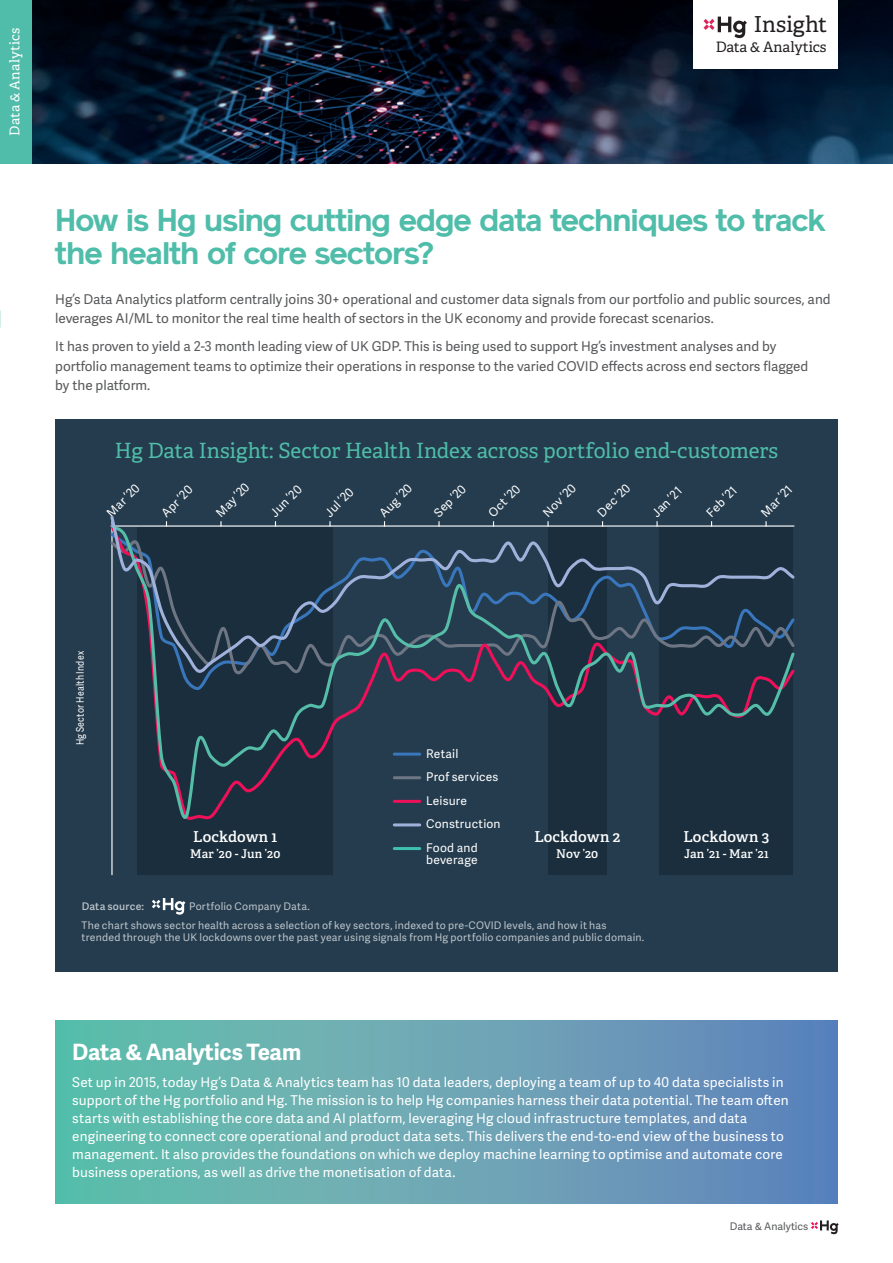
<style>
.page{position:relative;width:893px;height:1263px;background:#fff}
.page>*{position:absolute;margin:0;border:0;box-sizing:border-box;transform-origin:0 0}
.t1{font:700 30.75px/33px "Reader";letter-spacing:-.03em;color:#4fbda9}
.t2{font:700 22.5px "Adelle Sans";letter-spacing:-.005em;color:#fff}
.t3{font:22.05px "Adelle";color:#231f20}
.t4{font:21px "Adelle";letter-spacing:-.005em;color:#4fbda9}
.t5{font:600 15px "Adelle";letter-spacing:.01em;color:#fff}
.t6{font:14.4px "Adelle";letter-spacing:-.01em;color:#231f20}
.t7{font:13.5px/18px "Adelle Sans";letter-spacing:.01em;color:#fff}
.t8{font:13.5px/19.5px "Adelle Sans";color:#57585a}
.t9{font:13.5px "Adelle";letter-spacing:.015em;color:#fff}
.t10{font:12px/23.5px "Adelle Sans";letter-spacing:.015em;color:#fff}
.t11{font:600 12px "Adelle";letter-spacing:.02em;color:#fff}
.t12{font:10.5px/19.2px "Adelle Sans";letter-spacing:.02em;color:#fff}
.t13{font:10.5px "Adelle Sans";letter-spacing:.02em;color:#fff;scale:.83 1}
.t14{font:10.5px "Adelle Sans";color:#57585a}
.t15{font:600 10.5px "Adelle Sans";letter-spacing:.02em;color:#fff}
</style>
<div class="page">
<img style="left:32px;top:0;width:861px;height:164px">
<div style="left:55px;top:419px;width:783px;height:553px;background:#243c4e"></div>
<div style="left:138px;top:527px;width:195px;height:347px;background:#1a2e3d"></div>
<div style="left:548px;top:527px;width:58px;height:347px;background:#1a2e3d"></div>
<div style="left:660px;top:527px;width:133px;height:347px;background:#1a2e3d"></div>
<hr style="left:394px;top:823px;width:26px;height:3px;background:#a0b2db">
<hr style="left:394px;top:847px;width:26px;height:3px;background:#3fbfae">
<hr style="left:111px;top:522px;width:2px;height:352px;background:#fff">
<svg style="left:152px;top:898px;width:33px;height:17px"></svg>
<svg style="left:111px;top:676px;width:681px;height:147px"></svg>
<svg style="left:110px;top:516px;width:685px;height:160px"></svg>
<div style="left:0;top:0;width:32px;height:164px;background:#4fbda9"></div>
<svg style="left:811px;top:1220px;width:28px;height:14px"></svg>
<svg style="left:55px;top:1020px;width:783px;height:183px;background:#67a4b4"></svg>
<div style="left:693px;top:0;width:145px;height:68px;background:#fff"></div>
<svg style="left:703px;top:17px;width:44px;height:21px"></svg>
<p class="t9" style="left:5px;top:136px;width:109px;rotate:-90deg">Data &amp; Analytics</p>
<h3 class="t3" style="left:754px;top:9px;width:75px">Insight</h3>
<p class="t6" style="left:716px;top:37px;width:112px">Data &amp; Analytics</p>
<h1 class="t1" style="left:55px;top:204px;width:772px">How is Hg using cutting edge data techniques to track the health of core sectors?</h1>
<p class="t8" style="left:55px;top:289px;width:777px">Hg’s Data Analytics platform centrally joins 30+ operational and customer data signals from our portfolio and public sources, and leverages AI/ML to monitor the real time health of sectors in the UK economy and provide forecast scenarios.</p>
<p class="t8" style="left:55px;top:336px;width:754px">It has proven to yield a 2-3 month leading view of UK GDP. This is being used to support Hg’s investment analyses and by portfolio management teams to optimize their operations in response to the varied COVID effects across end sectors flagged by the platform.</p>
<h3 class="t4" style="left:115px;top:435px;width:665px">Hg Data Insight: Sector Health Index across portfolio end-customers</h3>
<p class="t10" style="left:100px;top:506px;width:42px;rotate:-45deg">Mar ’20</p>
<p class="t10" style="left:155px;top:506px;width:40px;rotate:-45deg">Apr ’20</p>
<p class="t10" style="left:209px;top:506px;width:43px;rotate:-45deg">May ’20</p>
<p class="t10" style="left:264px;top:506px;width:40px;rotate:-45deg">Jun ’20</p>
<p class="t10" style="left:318px;top:506px;width:36px;rotate:-45deg">Jul ’20</p>
<p class="t10" style="left:373px;top:506px;width:42px;rotate:-45deg">Aug ’20</p>
<p class="t10" style="left:427px;top:506px;width:41px;rotate:-45deg">Sep ’20</p>
<p class="t10" style="left:482px;top:506px;width:41px;rotate:-45deg">Oct ’20</p>
<p class="t10" style="left:536px;top:506px;width:42px;rotate:-45deg">Nov ’20</p>
<p class="t10" style="left:591px;top:506px;width:42px;rotate:-45deg">Dec ’20</p>
<p class="t10" style="left:645px;top:506px;width:38px;rotate:-45deg">Jan ’21</p>
<p class="t10" style="left:700px;top:506px;width:39px;rotate:-45deg">Feb ’21</p>
<p class="t10" style="left:754px;top:506px;width:40px;rotate:-45deg">Mar ’21</p>
<p class="t13" style="left:72px;top:745px;width:115px;rotate:-90deg">Hg Sector Health Index</p>
<p class="t10" style="left:426px;top:741px;width:74px">Retail<br>Prof services<br>Leisure</p>
<p class="t10" style="left:426px;top:841px;width:53px;line-height:12px">Food and beverage</p>
<p class="t10" style="left:426px;top:812px;width:76px">Construction</p>
<p class="t5" style="left:193px;top:827px;width:86px">Lockdown 1</p>
<p class="t5" style="left:534px;top:827px;width:87px">Lockdown 2</p>
<p class="t5" style="left:683px;top:827px;width:87px">Lockdown 3</p>
<p class="t11" style="left:190px;top:846px;width:92px">Mar ’20 - Jun ’20</p>
<p class="t11" style="left:556px;top:846px;width:44px">Nov ’20</p>
<p class="t11" style="left:684px;top:846px;width:86px">Jan ’21 - Mar ’21</p>
<p class="t12" style="left:82px;top:896px;width:527px;text-indent:108px">Portfolio Company Data.<br>The chart shows sector health across a selection of key sectors, indexed to pre-COVID levels, and how it has</p>
<p class="t12" style="left:82px;top:927px;width:564px">trended through the UK lockdowns over the past year using signals from Hg portfolio companies and public domain.</p>
<p class="t15" style="left:82px;top:899px;width:64px">Data source:</p>
<h2 class="t2" style="left:72px;top:1035px;width:230px">Data &amp; Analytics Team</h2>
<p class="t7" style="left:72px;top:1073px;width:718px">Set up in 2015, today Hg’s Data &amp; Analytics team has 10 data leaders, deploying a team of up to 40 data specialists in support of the Hg portfolio and Hg. The mission is to help Hg companies harness their data potential. The team often starts with establishing the core data and AI platform, leveraging Hg cloud infrastructure templates, and data engineering to connect core operational and product data sets. This delivers the end-to-end view of the business to management. It also provides the foundations on which we deploy machine learning to optimise and automate core business operations, as well as drive the monetisation of data.</p>
<p class="t14" style="left:730px;top:1218px;width:80px">Data &amp; Analytics</p>
</div>
